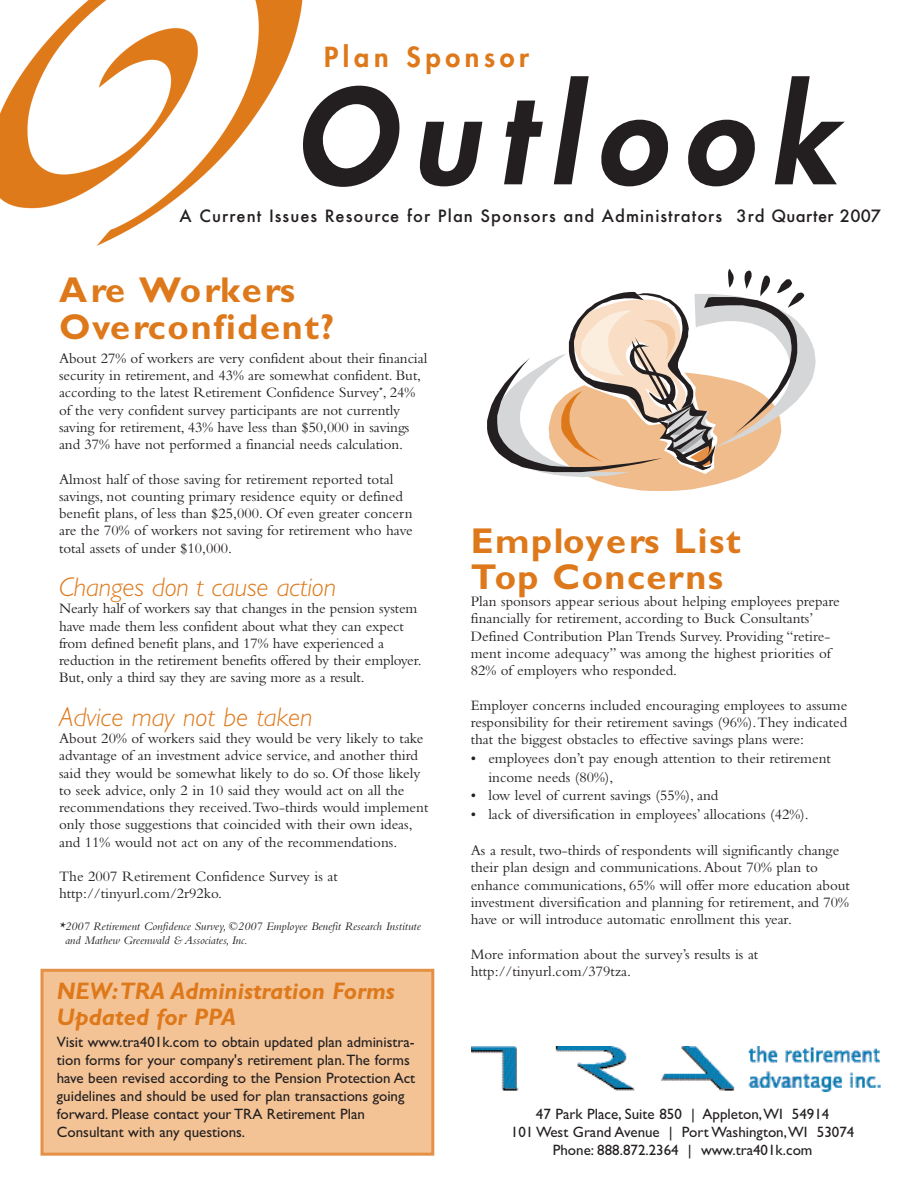
<style>
.page{position:relative;width:918px;height:1188px;background:#fff}
.page>*{position:absolute;margin:0;border:0;box-sizing:border-box;transform-origin:0 0}
.t1{font:italic 800 127.5px "Futura";letter-spacing:.135em;color:#231f20}
.t2{font:700 36px/36px "Gill Sans";letter-spacing:.045em;color:#de791b}
.t3{font:italic 300 27px "Gill Sans";letter-spacing:-.005em;color:#de791b}
.t4{font:800 27px "Futura";letter-spacing:.175em;color:#de791b}
.t5{font:italic 700 24px/25.5px "Gill Sans";color:#de791b}
.t6{font:500 16.5px "Futura";letter-spacing:.06em;color:#231f20}
.t7{font:15px/17.2px "Bembo";color:#231f20}
.t8{font:15px/18px "Gill Sans";color:#231f20;text-align:center}
.t9{font:italic 12px/14.2px "Bembo";color:#231f20}
</style>
<div class="page">
<img style="left:0;top:0;width:302px;height:245px">
<svg style="left:487px;top:269px;width:329px;height:222px"></svg>
<img style="left:472px;top:1047px;width:409px;height:44px">
<div style="left:42px;top:970px;width:391px;height:184px;background:#f3c396"></div>
<div style="left:40px;top:969px;width:394px;height:187px;border:3px solid #e59044"></div>
<h3 class="t4" style="left:324px;top:44px;width:207px">Plan Sponsor</h3>
<h1 class="t1" style="left:294px;top:76px;width:543px">Outlook</h1>
<p class="t6" style="left:180px;top:206px;width:703px">A Current Issues Resource for Plan Sponsors and Administrators 3rd Quarter 2007</p>
<h2 class="t2" style="left:59px;top:275px;width:277px;line-height:36.8px">Are Workers<br>Overconfident?</h2>
<p class="t7" style="left:59px;top:351px;width:370px">About 27% of workers are very confident about their financial security in retirement, and 43% are somewhat confident. But, according to the latest Retirement Confidence Survey<sup>*</sup>, 24% of the very confident survey participants are not currently saving for retirement, 43% have less than $50,000 in savings and 37% have not performed a financial needs calculation.</p>
<p class="t7" style="left:59px;top:472px;width:355px">Almost half of those saving for retirement reported total savings, not counting primary residence equity or defined benefit plans, of less than $25,000. Of even greater concern are the 70% of workers not saving for retirement who have total assets of under $10,000.</p>
<h3 class="t3" style="left:59px;top:577px;width:279px">Changes don t cause action</h3>
<p class="t7" style="left:59px;top:602px;width:364px">Nearly half of workers say that changes in the pension system have made them less confident about what they can expect from defined benefit plans, and 17% have experienced a reduction in the retirement benefits offered by their employer.<br>But, only a third say they are saving more as a result.</p>
<h3 class="t3" style="left:59px;top:707px;width:255px">Advice may not be taken</h3>
<p class="t7" style="left:59px;top:731px;width:371px">About 20% of workers said they would be very likely to take advantage of an investment advice service, and another third said they would be somewhat likely to do so. Of those likely to seek advice, only 2 in 10 said they would act on all the recommendations they received.Two-thirds would implement only those suggestions that coincided with their own ideas, and 11% would not act on any of the recommendations.</p>
<p class="t7" style="left:59px;top:869px;width:280px">The 2007 Retirement Confidence Survey is at http://tinyurl.com/2r92ko.</p>
<p class="t9" style="left:65px;top:920px;width:357px;text-indent:-6px">*2007 Retirement Confidence Survey, ©2007 Employee Benefit Research Institute and Mathew Greenwald &amp; Associates, Inc.</p>
<h3 class="t5" style="left:57px;top:981px;width:340px">NEW:TRA Administration Forms<br>Updated for PPA</h3>
<p class="t8" style="left:57px;top:1033px;width:360px;text-align:left">Visit www.tra401k.com to obtain updated plan administra&shy;tion forms for your company's retirement plan.The forms have been revised according to the Pension Protection Act guidelines and should be used for plan transactions going forward. Please contact your TRA Retirement Plan Consultant with any questions.</p>
<h2 class="t2" style="left:471px;top:526px;width:271px">Employers List<br>Top Concerns</h2>
<p class="t7" style="left:471px;top:594px;width:371px">Plan sponsors appear serious about helping employees prepare financially for retirement, according to Buck Consultants’ Defined Contribution Plan Trends Survey. Providing “retire&shy;ment income adequacy” was among the highest priorities of 82% of employers who responded.</p>
<p class="t7" style="left:471px;top:698px;width:378px;text-align:justify">Employer concerns included encouraging employees to assume responsibility for their retirement savings (96%).They indicated that the biggest obstacles to effective savings plans were:</p>
<p class="t7" style="left:488px;top:750px;width:344px;line-height:18.8px;text-indent:-18px">• employees don’t pay enough attention to their retirement income needs (80%),</p>
<p class="t7" style="left:471px;top:789px;width:249px">• low level of current savings (55%), and</p>
<p class="t7" style="left:471px;top:807px;width:339px">• lack of diversification in employees’ allocations (42%).</p>
<p class="t7" style="left:471px;top:843px;width:381px">As a result, two-thirds of respondents will significantly change their plan design and communications.About 70% plan to enhance communications, 65% will offer more education about investment diversification and planning for retirement, and 70% have or will introduce automatic enrollment this year.</p>
<p class="t7" style="left:471px;top:947px;width:289px">More information about the survey’s results is at http://tinyurl.com/379tza.</p>
<p class="t8" style="left:511px;top:1105px;width:345px">47 Park Place, Suite 850 | Appleton,WI 54914<br>101 West Grand Avenue | Port Washington,WI 53074<br>Phone: 888.872.2364 | www.tra401k.com</p>
</div>
